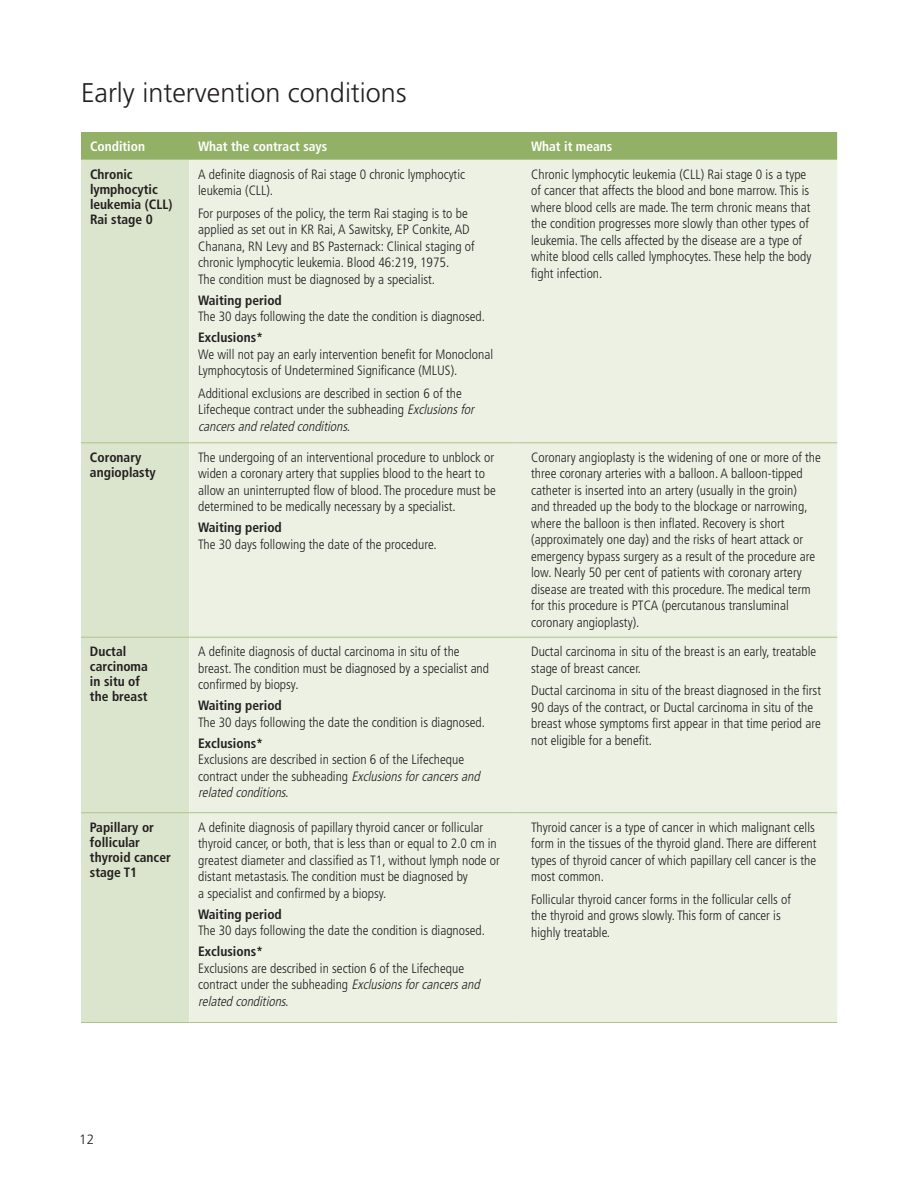
<style>
.page{position:relative;width:918px;height:1188px;background:#fff}
.page>*{position:absolute;margin:0;border:0;box-sizing:border-box;transform-origin:0 0}
.t1{font:300 27px "Frutiger";color:#231f20}
.t2{font:300 condensed 13.5px/16.5px "Frutiger";color:#231f20}
.t3{font:700 condensed 13.5px/15px "Frutiger";color:#231f20}
.t4{font:700 condensed 13.5px "Frutiger";color:#fff}
.t5{font:300 13.5px "Frutiger";color:#231f20}
.s1{font-style:italic}
</style>
<div class="page">
<div style="left:81px;top:132px;width:756px;height:28px;background:#93b166"></div>
<div style="left:81px;top:160px;width:108px;height:862px;background:#dbe4cc"></div>
<div style="left:189px;top:160px;width:648px;height:862px;background:#ecf1e4"></div>
<hr style="left:81px;top:442px;width:108px;height:1px;background:#afc48c">
<hr style="left:189px;top:442px;width:324px;height:1px;background:#afc48c">
<hr style="left:513px;top:442px;width:324px;height:1px;background:#afc48c">
<hr style="left:81px;top:637px;width:108px;height:1px;background:#afc48c">
<hr style="left:189px;top:637px;width:324px;height:1px;background:#afc48c">
<hr style="left:513px;top:637px;width:324px;height:1px;background:#afc48c">
<hr style="left:81px;top:812px;width:108px;height:1px;background:#afc48c">
<hr style="left:189px;top:812px;width:324px;height:1px;background:#afc48c">
<hr style="left:513px;top:812px;width:324px;height:1px;background:#afc48c">
<hr style="left:81px;top:1022px;width:108px;height:1px;background:#afc48c">
<hr style="left:189px;top:1022px;width:324px;height:1px;background:#afc48c">
<hr style="left:513px;top:1022px;width:324px;height:1px;background:#afc48c">
<h1 class="t1" style="left:81px;top:78px;width:327px">Early intervention conditions</h1>
<p class="t4" style="left:90px;top:138px;width:57px">Condition</p>
<p class="t4" style="left:198px;top:138px;width:131px">What the contract says</p>
<p class="t4" style="left:531px;top:138px;width:83px">What it means</p>
<p class="t3" style="left:90px;top:167px;width:84px">Chronic lymphocytic leukemia (CLL)<br>Rai stage 0</p>
<p class="t2" style="left:198px;top:166px;width:268px">A definite diagnosis of Rai stage 0 chronic lymphocytic leukemia (CLL).</p>
<p class="t2" style="left:531px;top:166px;width:282px">Chronic lymphocytic leukemia (CLL) Rai stage 0 is a type of cancer that affects the blood and bone marrow. This is where blood cells are made. The term chronic means that the condition progresses more slowly than other types of leukemia. The cells affected by the disease are a type of white blood cells called lymphocytes. These help the body fight infection.</p>
<p class="t2" style="left:198px;top:205px;width:278px">For purposes of the policy, the term Rai staging is to be applied as set out in KR Rai, A Sawitsky, EP Conkite, AD Chanana, RN Levy and BS Pasternack: Clinical staging of chronic lymphocytic leukemia. Blood 46:219, 1975.<br>The condition must be diagnosed by a specialist.</p>
<p class="t3" style="left:198px;top:293px;width:85px">Waiting period</p>
<p class="t2" style="left:198px;top:309px;width:288px">The 30 days following the date the condition is diagnosed.</p>
<p class="t3" style="left:198px;top:330px;width:67px">Exclusions*</p>
<p class="t2" style="left:198px;top:346px;width:297px">We will not pay an early intervention benefit for Monoclonal<br>Lymphocytosis of Undetermined Significance (MLUS).</p>
<p class="t2" style="left:198px;top:385px;width:281px">Additional exclusions are described in section 6 of the<br>Lifecheque contract under the subheading <span class="s1">Exclusionsfor cancersand related conditions.</span></p>
<p class="t3" style="left:90px;top:450px;width:67px">Coronary angioplasty</p>
<p class="t2" style="left:198px;top:449px;width:299px">The undergoing of an interventional procedure to unblock or widen a coronary artery that supplies blood to the heart to allow an uninterrupted flow of blood. The procedure must be determined to be medically necessary by a specialist.</p>
<p class="t3" style="left:198px;top:520px;width:85px">Waiting period</p>
<p class="t2" style="left:198px;top:536px;width:240px">The 30 days following the date of the procedure.</p>
<p class="t3" style="left:90px;top:644px;width:59px">Ductal carcinoma in situ of the breast</p>
<p class="t2" style="left:198px;top:644px;width:292px">A definite diagnosis of ductal carcinoma in situ of the breast. The condition must be diagnosed by a specialist and confirmed by biopsy.</p>
<p class="t3" style="left:198px;top:698px;width:85px">Waiting period</p>
<p class="t2" style="left:198px;top:714px;width:288px">The 30 days following the date the condition is diagnosed.</p>
<p class="t3" style="left:198px;top:736px;width:67px">Exclusions*</p>
<p class="t2" style="left:198px;top:752px;width:286px">Exclusions are described in section 6 of the Lifecheque contract under the subheading <span class="s1">Exclusionsforcancersand related conditions.</span></p>
<p class="t3" style="left:90px;top:820px;width:82px">Papillary or follicular thyroid cancer stage T1</p>
<p class="t2" style="left:198px;top:819px;width:303px">A definite diagnosis of papillary thyroid cancer or follicular thyroid cancer, or both, that is less than or equal to 2.0 cm in greatest diameter and classified as T1, without lymph node or distant metastasis. The condition must be diagnosed by<br>a specialist and confirmed by a biopsy.</p>
<p class="t3" style="left:198px;top:907px;width:85px">Waiting period</p>
<p class="t2" style="left:198px;top:923px;width:288px">The 30 days following the date the condition is diagnosed.</p>
<p class="t3" style="left:198px;top:944px;width:67px">Exclusions*</p>
<p class="t2" style="left:198px;top:960px;width:286px">Exclusions are described in section 6 of the Lifecheque contract under the subheading <span class="s1">Exclusionsforcancersand related conditions.</span></p>
<p class="t2" style="left:531px;top:449px;width:291px">Coronary angioplasty is the widening of one or more of the three coronary arteries with a balloon. A balloon-tipped catheter is inserted into an artery (usually in the groin)<br>and threaded up the body to the blockage or narrowing, where the balloon is then inflated. Recovery is short (approximately one day) and the risks of heart attack or emergency bypass surgery as a result of the procedure are low. Nearly 50 per cent of patients with coronary artery disease are treated with this procedure. The medical term for this procedure is PTCA (percutanous transluminal coronary angioplasty).</p>
<p class="t2" style="left:531px;top:644px;width:287px">Ductal carcinoma in situ of the breast is an early, treatable stage of breast cancer.</p>
<p class="t2" style="left:531px;top:683px;width:291px">Ductal carcinoma in situ of the breast diagnosed in the first 90 days of the contract, or Ductal carcinoma in situ of the breast whose symptoms first appear in that time period are not eligible for a benefit.</p>
<p class="t2" style="left:531px;top:819px;width:287px;text-align:justify">Thyroid cancer is a type of cancer in which malignant cells form in the tissues of the thyroid gland. There are different types of thyroid cancer of which papillary cell cancer is the most common.</p>
<p class="t2" style="left:531px;top:891px;width:261px">Follicular thyroid cancer forms in the follicular cells of the thyroid and grows slowly. This form of cancer is highly treatable.</p>
<p class="t5" style="left:79px;top:1131px;width:17px">12</p>
</div>
